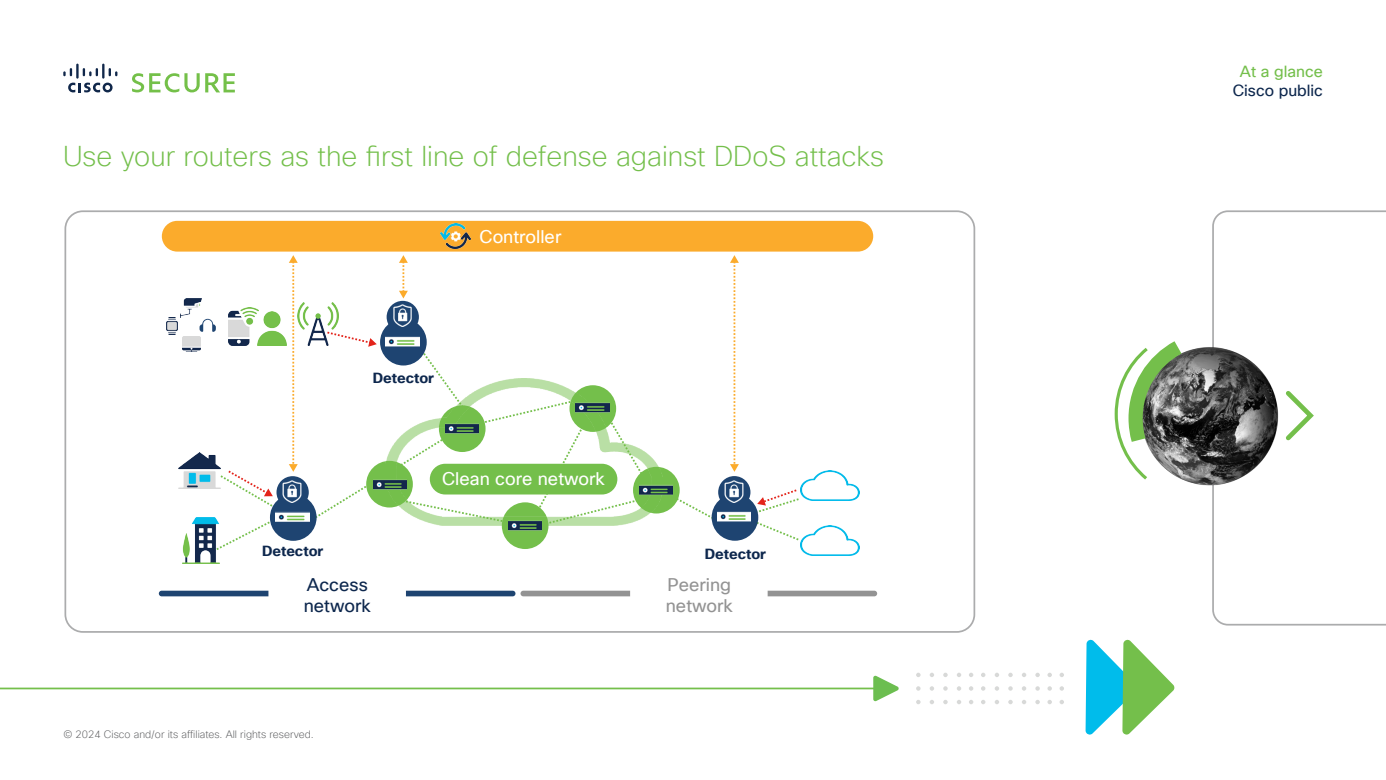
<style>
.page{position:relative;width:1386px;height:780px;background:#fff}
.page>*{position:absolute;margin:0;border:0;box-sizing:border-box;transform-origin:0 0}
.Subhead_2_-_Regular{font:200 28px "Cisco Sans TT";color:#74bf4b}
.t1{font:17.85px "Cisco Sans TT";color:#fff}
.t2{font:17.85px/21.5px "Cisco Sans TT";color:#939393}
.t3{font:17.85px/21.5px "Cisco Sans TT";color:#0d274d}
.Confidentiality_9pt{font:15.75px "Cisco Sans TT";color:#0d274d}
.Confidentiality_9pt-2{font:15.75px "Cisco Sans TT";color:#74bf4b}
.t4{font:700 14.35px "Cisco Sans TT";color:#0d274d}
.Copyright_-_6_7_5_Gr{font:200 10.5px "Cisco Sans TT";color:#58595b}
</style>
<div class="page">
<svg style="left:1212px;top:210px;width:174px;height:415px"></svg>
<svg style="left:68px;top:83px;width:45px;height:9px"></svg>
<svg style="left:63px;top:68px;width:9px;height:8px"></svg>
<hr style="left:76px;top:64px;width:3px;height:15px;background:#10274a">
<svg style="left:83px;top:68px;width:15px;height:8px"></svg>
<hr style="left:102px;top:64px;width:3px;height:15px;background:#10274a">
<svg style="left:109px;top:68px;width:8px;height:8px"></svg>
<svg style="left:132px;top:73px;width:103px;height:19px"></svg>
<div style="left:64px;top:210px;width:911px;height:422px;border:2px solid #58595b;border-radius:18px"></div>
<img style="left:1193px;top:341px;width:91px;height:149px">
<svg style="left:1282px;top:386px;width:35px;height:58px"></svg>
<svg style="left:1114px;top:341px;width:83px;height:142px"></svg>
<svg style="left:1086px;top:639px;width:89px;height:96px"></svg>
<svg style="left:930px;top:673px;width:4px;height:4px"></svg>
<svg style="left:943px;top:672px;width:5px;height:5px"></svg>
<svg style="left:957px;top:673px;width:4px;height:4px"></svg>
<svg style="left:969px;top:673px;width:4px;height:4px"></svg>
<svg style="left:981px;top:672px;width:4px;height:5px"></svg>
<svg style="left:930px;top:686px;width:4px;height:4px"></svg>
<svg style="left:943px;top:686px;width:5px;height:4px"></svg>
<svg style="left:957px;top:686px;width:4px;height:4px"></svg>
<svg style="left:969px;top:686px;width:4px;height:4px"></svg>
<svg style="left:981px;top:686px;width:4px;height:4px"></svg>
<svg style="left:930px;top:700px;width:4px;height:4px"></svg>
<svg style="left:943px;top:700px;width:5px;height:4px"></svg>
<svg style="left:957px;top:700px;width:4px;height:4px"></svg>
<svg style="left:969px;top:700px;width:4px;height:4px"></svg>
<svg style="left:916px;top:672px;width:5px;height:5px"></svg>
<svg style="left:916px;top:686px;width:5px;height:4px"></svg>
<svg style="left:916px;top:700px;width:5px;height:4px"></svg>
<svg style="left:981px;top:700px;width:4px;height:4px"></svg>
<svg style="left:1008px;top:672px;width:5px;height:5px"></svg>
<svg style="left:1022px;top:673px;width:4px;height:4px"></svg>
<svg style="left:1035px;top:672px;width:5px;height:5px"></svg>
<svg style="left:1047px;top:672px;width:5px;height:5px"></svg>
<svg style="left:1060px;top:672px;width:4px;height:5px"></svg>
<svg style="left:1008px;top:686px;width:5px;height:4px"></svg>
<svg style="left:1022px;top:686px;width:4px;height:4px"></svg>
<svg style="left:1035px;top:686px;width:5px;height:4px"></svg>
<svg style="left:1047px;top:686px;width:5px;height:4px"></svg>
<svg style="left:1060px;top:686px;width:4px;height:4px"></svg>
<svg style="left:1008px;top:700px;width:5px;height:4px"></svg>
<svg style="left:1022px;top:700px;width:4px;height:4px"></svg>
<svg style="left:1035px;top:700px;width:5px;height:4px"></svg>
<svg style="left:1047px;top:700px;width:5px;height:4px"></svg>
<svg style="left:995px;top:673px;width:4px;height:4px"></svg>
<svg style="left:995px;top:686px;width:4px;height:4px"></svg>
<svg style="left:995px;top:700px;width:4px;height:4px"></svg>
<svg style="left:1060px;top:700px;width:4px;height:4px"></svg>
<hr style="left:0;top:687px;width:877px;height:2px;background:#74bf4b">
<svg style="left:873px;top:675px;width:26px;height:26px"></svg>
<div style="left:162px;top:221px;width:711px;height:30px;background:#fbab2c;border-radius:15px"></div>
<svg style="left:399px;top:255px;width:9px;height:43px"></svg>
<svg style="left:219px;top:470px;width:58px;height:39px"></svg>
<svg style="left:219px;top:521px;width:56px;height:28px"></svg>
<svg style="left:317px;top:331px;width:303px;height:200px"></svg>
<svg style="left:671px;top:498px;width:46px;height:23px"></svg>
<svg style="left:750px;top:488px;width:51px;height:54px"></svg>
<svg style="left:730px;top:255px;width:9px;height:217px"></svg>
<svg style="left:289px;top:255px;width:9px;height:217px"></svg>
<svg style="left:159px;top:590px;width:109px;height:6px"></svg>
<svg style="left:406px;top:590px;width:109px;height:6px"></svg>
<svg style="left:521px;top:590px;width:109px;height:6px"></svg>
<svg style="left:768px;top:590px;width:109px;height:6px"></svg>
<img style="left:801px;top:470px;width:58px;height:30px">
<img style="left:801px;top:526px;width:58px;height:29px">
<div style="left:270px;top:494px;width:47px;height:47px;background:#1e4471;border-radius:50%"></div>
<div style="left:366px;top:461px;width:47px;height:46px;background:#74bf4b;border-radius:50%"></div>
<div style="left:633px;top:467px;width:47px;height:46px;background:#74bf4b;border-radius:50%"></div>
<div style="left:502px;top:502px;width:46px;height:47px;background:#74bf4b;border-radius:50%"></div>
<img style="left:385px;top:378px;width:278px;height:147px">
<img style="left:178px;top:452px;width:43px;height:36px">
<img style="left:183px;top:336px;width:18px;height:16px">
<img style="left:229px;top:307px;width:29px;height:38px">
<img style="left:258px;top:311px;width:28px;height:34px">
<img style="left:276px;top:511px;width:33px;height:11px">
<img style="left:373px;top:479px;width:34px;height:10px">
<img style="left:445px;top:423px;width:34px;height:11px">
<img style="left:576px;top:402px;width:33px;height:11px">
<img style="left:639px;top:485px;width:34px;height:10px">
<img style="left:508px;top:520px;width:34px;height:11px">
<img style="left:180px;top:298px;width:22px;height:19px">
<img style="left:182px;top:517px;width:37px;height:46px">
<img style="left:166px;top:317px;width:12px;height:18px">
<img style="left:298px;top:303px;width:40px;height:42px">
<div style="left:277px;top:476px;width:32px;height:32px;background:#1e4471;border-radius:50%"></div>
<img style="left:277px;top:480px;width:33px;height:22px">
<div style="left:380px;top:319px;width:47px;height:46px;background:#1e4471;border-radius:50%"></div>
<img style="left:386px;top:336px;width:33px;height:10px">
<div style="left:387px;top:301px;width:32px;height:32px;background:#1e4471;border-radius:50%"></div>
<img style="left:387px;top:305px;width:33px;height:22px">
<div style="left:712px;top:494px;width:46px;height:46px;background:#1e4471;border-radius:50%"></div>
<img style="left:717px;top:511px;width:34px;height:10px">
<div style="left:718px;top:476px;width:32px;height:32px;background:#1e4471;border-radius:50%"></div>
<img style="left:719px;top:480px;width:32px;height:22px">
<svg style="left:200px;top:319px;width:16px;height:13px"></svg>
<img style="left:441px;top:223px;width:30px;height:26px">
<img style="left:449px;top:229px;width:13px;height:14px">
<p class="Subhead_2_-_Regular" style="left:63px;top:138px;width:823px">Use your routers as the first line of defense against DDoS attacks</p>
<p class="t1" style="left:480px;top:225px;width:83px">Controller</p>
<p class="t4" style="left:373px;top:369px;width:63px">Detector</p>
<p class="t1" style="left:442px;top:467px;width:164px">Clean core network</p>
<p class="t4" style="left:262px;top:541px;width:63px">Detector</p>
<p class="t4" style="left:705px;top:544px;width:63px">Detector</p>
<p class="t3" style="left:304px;top:574px;width:69px">Access network</p>
<p class="Copyright_-_6_7_5_Gr" style="left:64px;top:727px;width:252px">© 2024 Cisco and/or its affiliates. All rights reserved.</p>
<p class="t2" style="left:666px;top:574px;width:69px">Peering network</p>
<p class="Confidentiality_9pt-2" style="left:1240px;top:61px;width:85px">At a glance</p>
<p class="Confidentiality_9pt" style="left:1233px;top:80px;width:92px">Cisco public</p>
</div>
